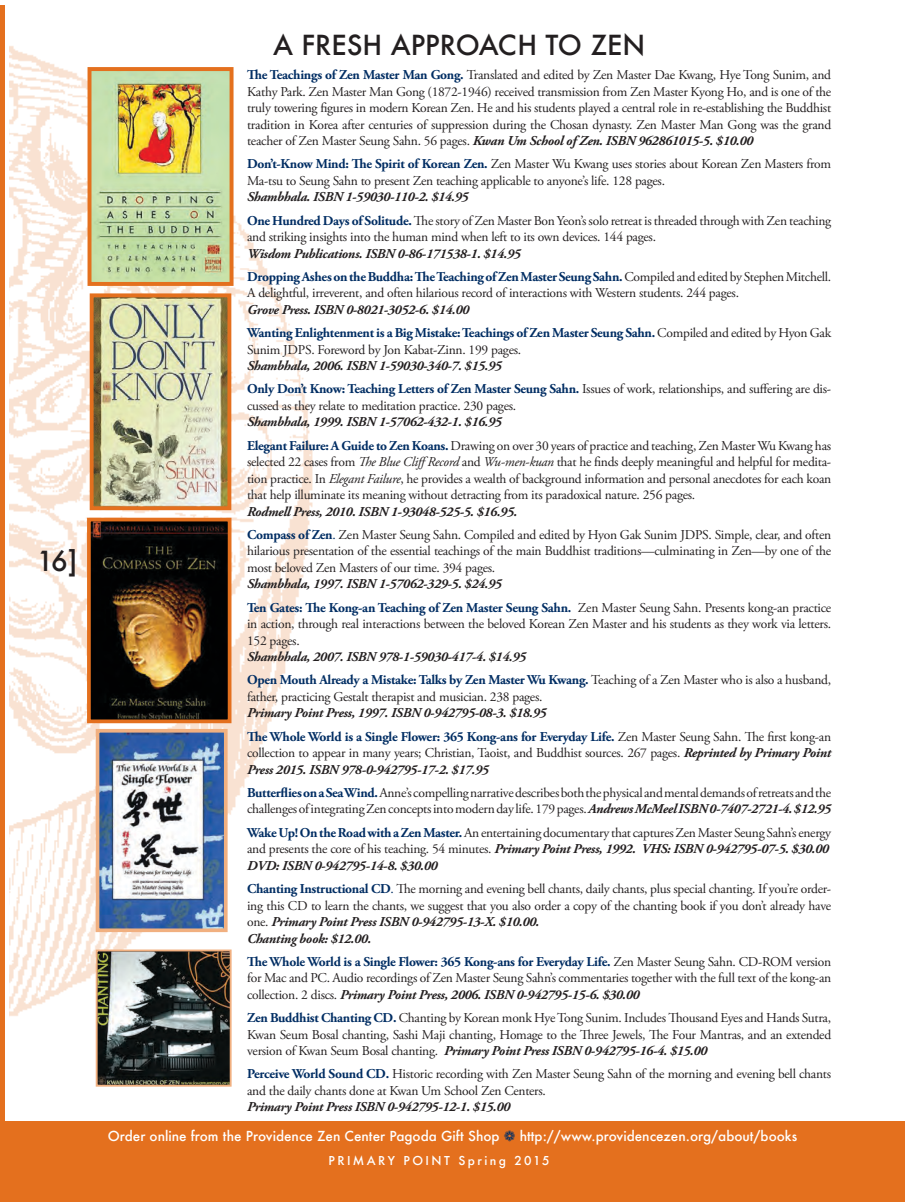
<style>
.page{position:relative;width:905px;height:1202px;background:#fff}
.page>*{position:absolute;margin:0;border:0;box-sizing:border-box;transform-origin:0 0}
.t1{font:500 27px "Futura";color:#231f20}
.t2{font:13.5px/16.5px "Adobe Garamond Pro";letter-spacing:-.02em;color:#231f20}
.t3{font:700 13.5px/23.2px "Adobe Garamond Pro";letter-spacing:-.02em;color:#002d63}
.t4{font:500 13.5px "Futura";color:#fff}
.t5{font:italic 700 13.5px "Adobe Garamond Pro";letter-spacing:-.02em;color:#231f20}
.t6{font:500 12px "Futura";letter-spacing:.2em;color:#fff}
.s1{font-weight:700;color:#002d63}
.s2{font-weight:700;font-style:italic}
.s3{font-style:italic;color:#231f20}
.s4{font-weight:400;color:#231f20}
.s5{font-style:italic}
.s6{color:#002d63}
</style>
<div class="page">
<div style="left:0;top:1120px;width:904px;height:82px;background:#e4701e"></div>
<img style="left:10px;top:46px;width:303px;height:1005px">
<img style="left:92px;top:522px;width:134px;height:196px">
<div style="left:87px;top:517px;width:144px;height:206px;border:4px solid #e4701e"></div>
<img style="left:101px;top:734px;width:121px;height:193px">
<div style="left:96px;top:729px;width:131px;height:203px;border:4px solid #f1b080"></div>
<img style="left:99px;top:952px;width:129px;height:131px">
<div style="left:96px;top:949px;width:135px;height:137px;border:2px solid #f1b080"></div>
<hr style="left:0;top:5px;width:4px;height:1197px;background:#e4701e">
<img style="left:92px;top:72px;width:136px;height:209px">
<div style="left:87px;top:67px;width:146px;height:219px;border:4px solid #e4701e"></div>
<img style="left:95px;top:298px;width:131px;height:207px">
<div style="left:90px;top:293px;width:141px;height:217px;border:4px solid #e4701e"></div>
<h1 class="t1" style="left:37px;top:542px;width:42px">16]</h1>
<h1 class="t1" style="left:273px;top:27px;width:373px">A FRESH APPROACH TO ZEN</h1>
<p class="t2" style="left:247px;top:67px;width:585px;text-align:justify"><span class="s1">The Teachings of Zen Master Man Gong.</span> Translated and edited by Zen Master Dae Kwang, Hye Tong Sunim, and Kathy Park. Zen Master Man Gong (1872-1946) received transmission from Zen Master Kyong Ho, and is one of the truly towering figures in modern Korean Zen. He and his students played a central role in re-establishing the Buddhist tradition in Korea after centuries of suppression during the Chosan dynasty. Zen Master Man Gong was the grand teacher of Zen Master Seung Sahn. 56 pages. <span class="s2">Kwan Um School of Zen. ISBN 962861015-5. $10.00</span></p>
<p class="t2" style="left:247px;top:156px;width:585px"><span class="s1">Don’t-Know Mind: The Spirit of Korean Zen.</span> Zen Master Wu Kwang uses stories about Korean Zen Masters from<br>Ma-tsu to Seung Sahn to present Zen teaching applicable to anyone’s life. 128 pages.</p>
<p class="t2" style="left:247px;top:186px;width:585px;line-height:23.2px"><span class="s2">Shambhala. ISBN 1-59030-110-2. $14.95<br></span><span class="s1">One Hundred Days of Solitude.</span> The story of Zen Master Bon Yeon’s solo retreat is threaded through with Zen teaching</p>
<p class="t2" style="left:247px;top:229px;width:410px">and striking insights into the human mind when left to its own devices. 144 pages.</p>
<p class="t3" style="left:247px;top:242px;width:585px"><span class="s3">Wisdom Publications. ISBN 0-86-171538-1. $14.95<br></span>Dropping Ashes on the Buddha: The Teaching of Zen Master Seung Sahn. <span class="s4">Compiled and edited by Stephen Mitchell.</span></p>
<p class="t2" style="left:247px;top:285px;width:493px">A delightful, irreverent, and often hilarious record of interactions with Western students. 244 pages.</p>
<p class="t3" style="left:247px;top:298px;width:585px"><span class="s3">Grove Press. ISBN 0-8021-3052-6. $14.00<br></span>Wanting Enlightenment is a Big Mistake:Teachings of Zen Master Seung Sahn. <span class="s4">Compiled and edited by Hyon Gak</span></p>
<p class="t2" style="left:247px;top:341px;width:275px">Sunim JDPS. Foreword by Jon Kabat-Zinn. 199 pages.</p>
<p class="t3" style="left:247px;top:354px;width:585px"><span class="s3">Shambhala, 2006. ISBN 1-59030-340-7. $15.95<br></span>Only Don’t Know: Teaching Letters of Zen Master Seung Sahn. <span class="s4">Issues of work, relationships, and suffering are dis-</span></p>
<p class="t2" style="left:247px;top:398px;width:270px">cussed as they relate to meditation practice. 230 pages.</p>
<p class="t2" style="left:247px;top:411px;width:585px;line-height:23.2px"><span class="s2">Shambhala, 1999. ISBN 1-57062-432-1. $16.95<br></span><span class="s1">Elegant Failure: A Guide to Zen Koans.</span> Drawing on over 30 years of practice and teaching, Zen Master Wu Kwang has</p>
<p class="t2" style="left:247px;top:454px;width:585px;text-align:justify">selected 22 cases from <span class="s5">The Blue CliffRecord</span> and <span class="s5">Wu-men-kuan</span> that he finds deeply meaningful and helpful for medita&shy;tion practice. In <span class="s5">Elegant Failure</span>, he provides a wealth of background information and personal anecdotes for each koan that help illuminate its meaning without detracting from its paradoxical nature. 256 pages.</p>
<p class="t2" style="left:247px;top:500px;width:585px;line-height:23.2px"><span class="s2">Rodmell Press, 2010. ISBN 1-93048-525-5. $16.95.<br></span><span class="s1">Compass of Zen</span><span class="s6">.</span> Zen Master Seung Sahn. Compiled and edited by Hyon Gak Sunim JDPS. Simple, clear, and often</p>
<p class="t2" style="left:247px;top:543px;width:585px">hilarious presentation of the essential teachings of the main Buddhist traditions—culminating in Zen—by one of the most beloved Zen Masters of our time. 394 pages.</p>
<p class="t3" style="left:247px;top:573px;width:585px"><span class="s3">Shambhala, 1997. ISBN 1-57062-329-5. $24.95<br></span>Ten Gates: The Kong-an Teaching of Zen Master Seung Sahn. <span class="s4">Zen Master Seung Sahn. Presents kong-an practice</span></p>
<p class="t2" style="left:247px;top:616px;width:585px">in action, through real interactions between the beloved Korean Zen Master and his students as they work via letters.<br>152 pages.</p>
<p class="t3" style="left:247px;top:645px;width:585px"><span class="s3">Shambhala, 2007. ISBN 978-1-59030-417-4. $14.95<br></span>Open Mouth Already a Mistake: Talks by Zen Master Wu Kwang. <span class="s4">Teaching of a Zen Master who is also a husband,</span></p>
<p class="t2" style="left:247px;top:689px;width:297px">father, practicing Gestalt therapist and musician. 238 pages.</p>
<p class="t3" style="left:247px;top:702px;width:585px"><span class="s3">Primary Point Press, 1997. ISBN 0-942795-08-3. $18.95<br></span>The Whole World is a Single Flower: 365 Kong-ans for Everyday Life. <span class="s4">Zen Master Seung Sahn. The first kong-an</span></p>
<p class="t2" style="left:247px;top:745px;width:585px">collection to appear in many years; Christian, Taoist, and Buddhist sources. 267 pages. <span class="s2">Reprinted by Primary Point<br>Press 2015. ISBN 978-0-942795-17-2. $17.95</span></p>
<p class="t2" style="left:247px;top:785px;width:585px"><span class="s1">Butterflies on a Sea Wind.</span> Anne’s compelling narrative describes both the physical and mental demands of retreats and the challenges of integrating Zen concepts into modern day life. 179 pages. <span class="s2">Andrews McMeel ISBN 0-7407-2721-4. $12.95</span></p>
<p class="t2" style="left:247px;top:824px;width:585px"><span class="s1">Wake Up! On the Road with a Zen Master.</span> An entertaining documentary that captures Zen Master Seung Sahn’s energy and presents the core of his teaching. 54 minutes. <span class="s2">Primary Point Press, 1992. VHS: ISBN 0-942795-07-5. $30.00<br>DVD: ISBN 0-942795-14-8. $30.00</span></p>
<p class="t2" style="left:247px;top:881px;width:585px"><span class="s1">Chanting Instructional CD</span><span class="s6">.</span> The morning and evening bell chants, daily chants, plus special chanting. If you’re order&shy;ing this CD to learn the chants, we suggest that you also order a copy of the chanting book if you don’t already have one. <span class="s2">Primary Point Press ISBN 0-942795-13-X. $10.00.<br>Chanting book: $12.00.</span></p>
<p class="t2" style="left:247px;top:953px;width:585px;text-align:justify"><span class="s1">The Whole World is a Single Flower: 365 Kong-ans for Everyday Life.</span> Zen Master Seung Sahn. CD-ROM version for Mac and PC. Audio recordings of Zen Master Seung Sahn’s commentaries together with the full text of the kong-an collection. 2 discs. <span class="s2">Primary Point Press, 2006. ISBN 0-942795-15-6. $30.00</span></p>
<p class="t2" style="left:247px;top:1010px;width:585px;text-align:justify"><span class="s1">Zen Buddhist Chanting CD.</span> Chanting by Korean monk Hye Tong Sunim. Includes Thousand Eyes and Hands Sutra, Kwan Seum Bosal chanting, Sashi Maji chanting, Homage to the Three Jewels, The Four Mantras, and an extended version of Kwan Seum Bosal chanting. <span class="s2">Primary Point Press ISBN 0-942795-16-4. $15.00</span></p>
<p class="t2" style="left:247px;top:1066px;width:585px"><span class="s1">Perceive World Sound CD.</span> Historic recording with Zen Master Seung Sahn of the morning and evening bell chants and the daily chants done at Kwan Um School Zen Centers.</p>
<p class="t5" style="left:247px;top:1099px;width:264px">Primary Point Press ISBN 0-942795-12-1. $15.00</p>
<p class="t4" style="left:108px;top:1126px;width:691px">Order online from the Providence Zen Center Pagoda Gift Shop <span class="s6">❁</span> http://www.providencezen.org/about/books</p>
<p class="t6" style="left:328px;top:1151px;width:222px">PRIMARY POINT Spring 2015</p>
</div>
